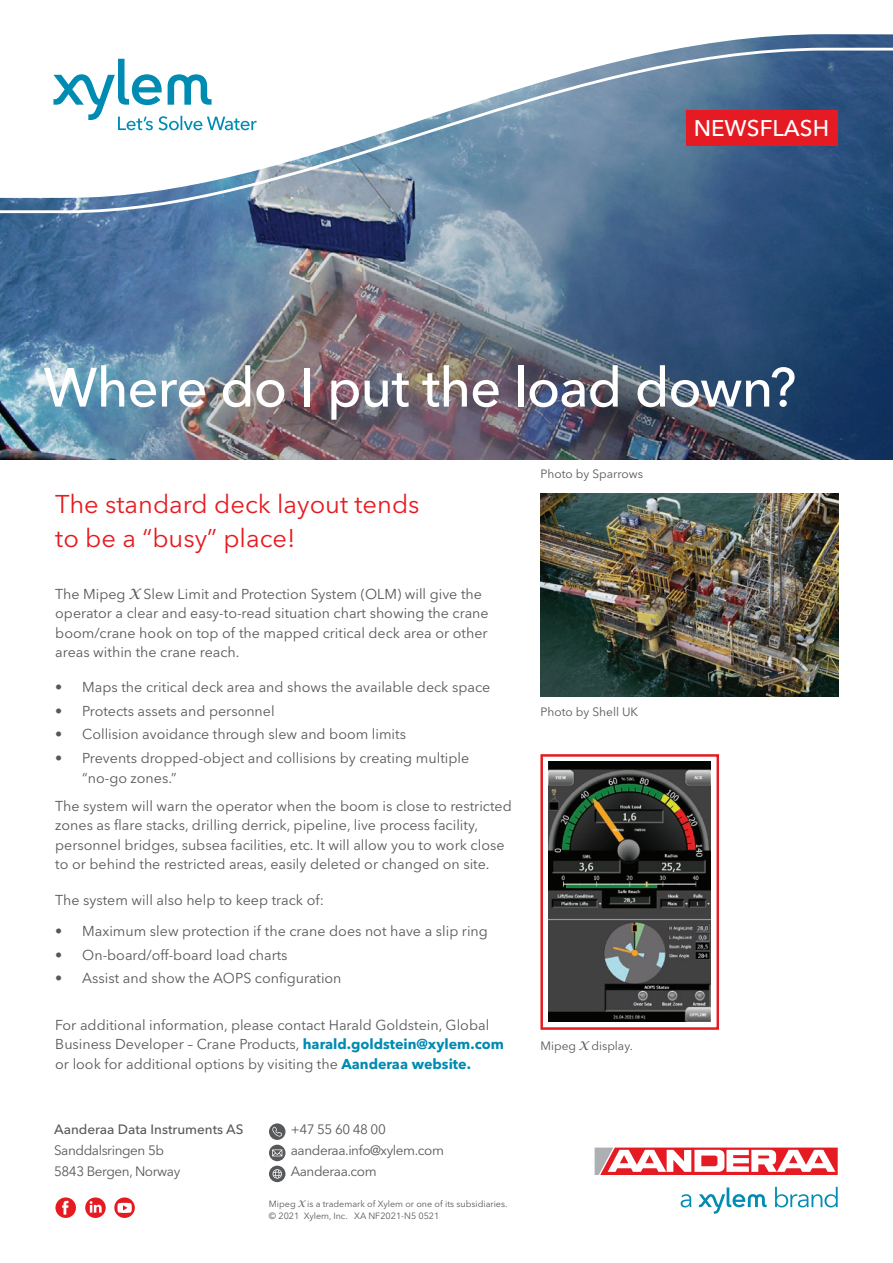
<style>
.page{position:relative;width:893px;height:1263px;background:#fff}
.page>*{position:absolute;margin:0;border:0;box-sizing:border-box;transform-origin:0 0}
.t1{font:500 54.6px "Avenir Next LT Pro";letter-spacing:-.02em;color:#fff}
.t2{font:25.5px/34px "Avenir Next LT Pro";color:#e51b21}
.t3{font:500 22.5px "Avenir Next LT Pro";color:#fff}
.t4{font:14.25px/19.5px "Avenir Next LT Pro";color:#57585a}
.t5{font:13.5px/21px "Avenir Next LT Pro";letter-spacing:-.03em;color:#57585a}
.t6{font:500 13.5px "Avenir Next LT Pro";color:#57585a}
.t7{font:12px "Avenir Next LT Pro";color:#57585a}
.t8{font:9px/12px "Avenir Next LT Pro";color:#57585a}
.s1{font-family:"Lucida Calligraphy";font-style:italic}
.s2{font-weight:700;color:#008bb3}
</style>
<div class="page">
<img style="left:0;top:213px;width:893px;height:246px">
<svg style="left:682px;top:34px;width:211px;height:14px"></svg>
<svg style="left:0;top:48px;width:893px;height:165px"></svg>
<svg style="left:53px;top:59px;width:204px;height:71px"></svg>
<svg style="left:269px;top:1145px;width:16px;height:16px"></svg>
<svg style="left:272px;top:1149px;width:10px;height:7px"></svg>
<div style="left:269px;top:1166px;width:16px;height:16px;background:#57585a;border-radius:50%"></div>
<svg style="left:273px;top:1169px;width:9px;height:9px"></svg>
<svg style="left:269px;top:1123px;width:16px;height:17px"></svg>
<svg style="left:272px;top:1127px;width:10px;height:9px"></svg>
<div style="left:55px;top:1197px;width:21px;height:21px;background:#e51b21;border-radius:50%"></div>
<svg style="left:62px;top:1201px;width:7px;height:14px"></svg>
<svg style="left:85px;top:1197px;width:21px;height:21px"></svg>
<svg style="left:90px;top:1201px;width:12px;height:12px"></svg>
<svg style="left:114px;top:1197px;width:21px;height:21px"></svg>
<svg style="left:117px;top:1203px;width:15px;height:10px"></svg>
<svg style="left:595px;top:1147px;width:243px;height:28px"></svg>
<svg style="left:681px;top:1194px;width:10px;height:13px"></svg>
<svg style="left:775px;top:1187px;width:63px;height:20px"></svg>
<svg style="left:699px;top:1187px;width:68px;height:27px"></svg>
<div style="left:686px;top:110px;width:152px;height:36px;background:#e51a23"></div>
<img style="left:540px;top:493px;width:298px;height:203px">
<div style="left:540px;top:754px;width:179px;height:276px;border:2px solid #e51b21"></div>
<img style="left:548px;top:761px;width:163px;height:260px">
<h3 class="t3" style="left:694px;top:114px;width:137px">NEWSFLASH</h3>
<h1 class="t1" style="left:43px;top:355px;width:754px">Where do I put the load down?</h1>
<h2 class="t2" style="left:55px;top:487px;width:366px">The standard deck layout tends to be a “busy” place!</h2>
<p class="t4" style="left:55px;top:584px;width:435px">The Mipeg <span class="s1">X</span> Slew Limit and Protection System (OLM) will give the operator a clear and easy-to-read situation chart showing the crane boom/crane hook on top of the mapped critical deck area or other areas within the crane reach.</p>
<p class="t4" style="left:55px;top:677px;width:437px">• Maps the critical deck area and shows the available deck space</p>
<p class="t4" style="left:55px;top:701px;width:221px">• Protects assets and personnel</p>
<p class="t4" style="left:55px;top:725px;width:352px">• Collision avoidance through slew and boom limits</p>
<p class="t4" style="left:82px;top:748px;width:388px;text-indent:-27px">• Prevents dropped-object and collisions by creating multiple “no-go zones.”</p>
<p class="t4" style="left:55px;top:796px;width:458px">The system will warn the operator when the boom is close to restricted zones as flare stacks, drilling derrick, pipeline, live process facility, personnel bridges, subsea facilities, etc. It will allow you to work close to or behind the restricted areas, easily deleted or changed on site.</p>
<p class="t4" style="left:55px;top:890px;width:270px">The system will also help to keep track of:</p>
<p class="t4" style="left:55px;top:921px;width:434px">• Maximum slew protection if the crane does not have a slip ring</p>
<p class="t4" style="left:55px;top:945px;width:234px">• On-board/off-board load charts</p>
<p class="t4" style="left:55px;top:969px;width:288px">• Assist and show the AOPS configuration</p>
<p class="t4" style="left:55px;top:1015px;width:450px">For additional information, please contact Harald Goldstein, Global<br>Business Developer – Crane Products, <span class="s2">harald.goldstein@xylem.com </span>or look for additional options by visiting the <span class="s2">Aanderaa website.</span></p>
<p class="t6" style="left:54px;top:1121px;width:191px">Aanderaa Data Instruments AS</p>
<p class="t5" style="left:54px;top:1139px;width:128px">Sanddalsringen 5b<br>5843 Bergen, Norway</p>
<p class="t5" style="left:291px;top:1118px;width:155px">+47 55 60 48 00 aanderaa.info@xylem.com<br>Aanderaa.com</p>
<p class="t8" style="left:269px;top:1198px;width:240px">Mipeg <span class="s1">X</span> is a trademark of Xylem or one of its subsidiaries. © 2021 Xylem, Inc. XA NF2021-N5 0521</p>
<p class="t7" style="left:540px;top:467px;width:104px">Photo by Sparrows</p>
<p class="t7" style="left:540px;top:704px;width:99px">Photo by Shell UK</p>
<p class="t7" style="left:540px;top:1038px;width:94px">Mipeg <span class="s1">X</span> display.</p>
</div>
